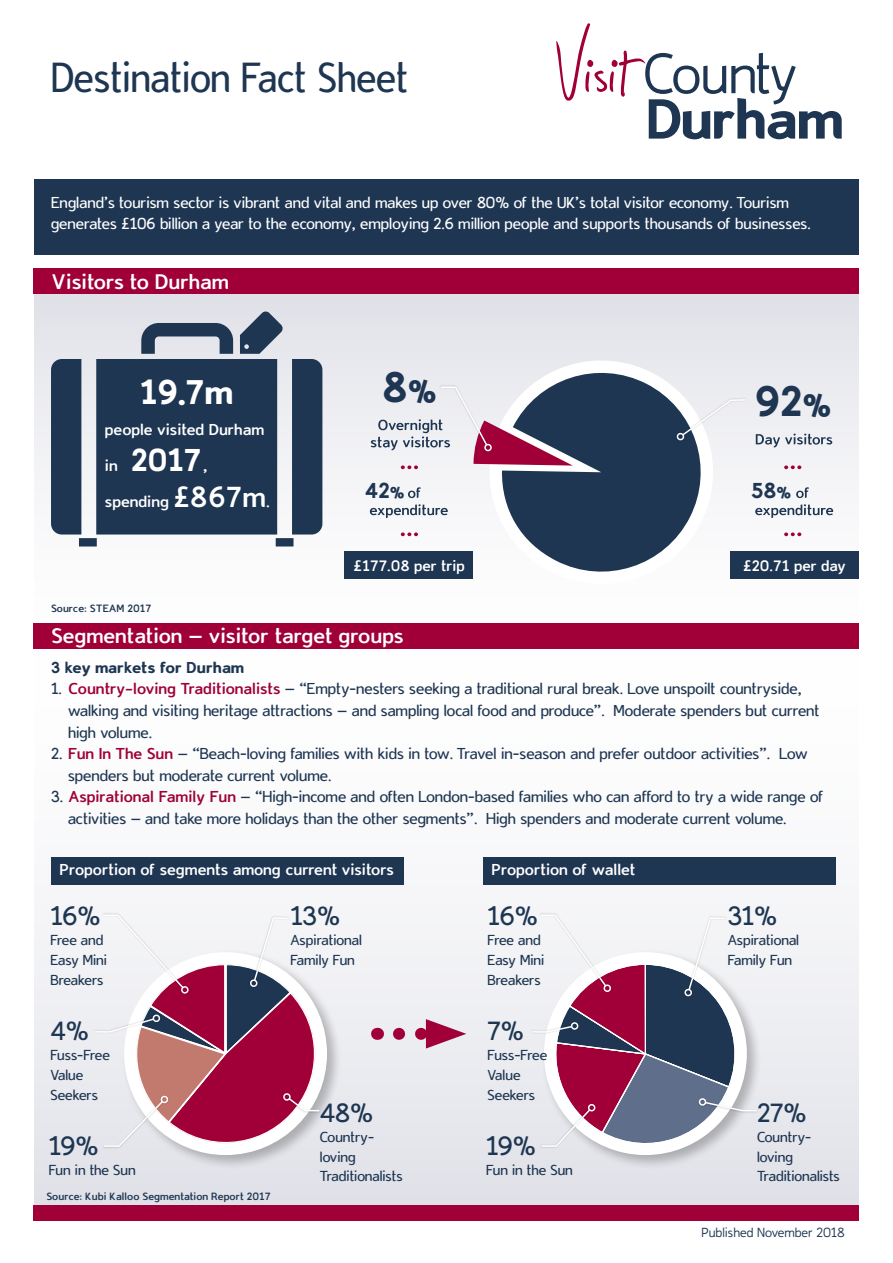
<style>
.page{position:relative;width:893px;height:1263px;background:#fff}
.page>*{position:absolute;margin:0;border:0;box-sizing:border-box;transform-origin:0 0}
.t1{font:900 48.3px "Durham Sans";color:#1e3652}
.t2{font:47.85px "Durham Sans";color:#1e3652;scale:.91 1}
.t3{font:900 39px "Durham Sans";color:#fff}
.t4{font:900 36px "Durham Sans";color:#fff}
.t5{font:30px "Durham Sans";letter-spacing:-.01em;color:#1e3652}
.t6{font:900 24.6px "Durham Sans";color:#1e3652}
.t7{font:700 24px "Durham Sans";color:#fff}
.t8{font:18px/21.6px "Durham Sans";color:#1e3652}
.t9{font:18px/21.6px "Durham Sans";color:#fff}
.t10{font:700 18px/36px "Durham Sans";color:#fff}
.t11{font:900 18px "Durham Sans";color:#1e3652}
.t12{font:700 17.25px "Durham Sans";color:#fff}
.t13{font:16.5px/19.8px "Durham Sans";color:#1e3652}
.t14{font:100 15px "Durham Sans";color:#1e3652}
.t15{font:700 12px "Durham Sans";color:#1e3652}
.s1{font-size:33px}
.s2{font-size:34.35px}
.s3{font-size:17.55px}
.s4{font-weight:700;color:#a00037}
</style>
<div class="page">
<svg style="left:34px;top:294px;width:825px;height:285px;fill:#ebebf0"></svg>
<div style="left:34px;top:643px;width:825px;height:565px;background:linear-gradient(to bottom,#fff,#e2e3e9)"></div>
<div style="left:34px;top:1205px;width:825px;height:15px;background:#a00037"></div>
<div style="left:34px;top:179px;width:825px;height:75px;background:#1e3652"></div>
<svg style="left:556px;top:23px;width:286px;height:116px"></svg>
<div style="left:34px;top:269px;width:825px;height:25px;background:#a00037"></div>
<div style="left:34px;top:623px;width:825px;height:26px;background:#a00037"></div>
<svg style="left:51px;top:311px;width:271px;height:235px;background:#596b80"></svg>
<div style="left:51px;top:857px;width:353px;height:27px;background:#1e3652"></div>
<div style="left:483px;top:857px;width:353px;height:27px;background:#1e3652"></div>
<div style="left:345px;top:552px;width:128px;height:27px;background:#1e3652"></div>
<svg style="left:408px;top:487px;width:13px;height:11px"></svg>
<svg style="left:370px;top:504px;width:78px;height:14px"></svg>
<svg style="left:796px;top:487px;width:13px;height:11px"></svg>
<svg style="left:755px;top:504px;width:78px;height:14px"></svg>
<div style="left:730px;top:552px;width:128px;height:27px;background:#1e3652"></div>
<svg style="left:501px;top:359px;width:214px;height:220px;fill:#1e3652"></svg>
<svg style="left:756px;top:434px;width:76px;height:13px"></svg>
<svg style="left:784px;top:465px;width:17px;height:4px"></svg>
<svg style="left:401px;top:532px;width:17px;height:4px"></svg>
<svg style="left:784px;top:532px;width:17px;height:4px"></svg>
<svg style="left:377px;top:1028px;width:1px;height:12px"></svg>
<svg style="left:399px;top:1019px;width:67px;height:29px;background:#cf91a8"></svg>
<div style="left:121px;top:949px;width:221px;height:221px;background:#000;opacity:.25"></div>
<div style="left:541px;top:949px;width:221px;height:221px;background:#000;opacity:.25"></div>
<div style="left:539px;top:912px;width:74px;height:81px;background:#000;opacity:.2"></div>
<div style="left:439px;top:384px;width:55px;height:69px;background:#000;opacity:.2"></div>
<svg style="left:371px;top:386px;width:202px;height:83px"></svg>
<div style="left:530px;top:1021px;width:50px;height:13px;background:#edeef2"></div>
<div style="left:697px;top:1097px;width:62px;height:16px;background:#e8e9ee"></div>
<svg style="left:93px;top:914px;width:230px;height:239px"></svg>
<svg style="left:531px;top:914px;width:227px;height:234px"></svg>
<div style="left:675px;top:398px;width:72px;height:44px;background:#000;opacity:.2"></div>
<svg style="left:675px;top:398px;width:72px;height:43px"></svg>
<h2 class="t2" style="left:51px;top:51px;width:394px">Destination Fact Sheet</h2>
<p class="t9" style="left:51px;top:191px;width:761px">England’s tourism sector is vibrant and vital and makes up over 80% of the UK’s total visitor economy. Tourism generates £106 billion a year to the economy, employing 2.6 million people and supports thousands of businesses.</p>
<h3 class="t7" style="left:51px;top:268px;width:179px">Visitors to Durham</h3>
<h3 class="t3" style="left:140px;top:369px;width:95px">19.7m</h3>
<p class="t10" style="left:105px;top:411px;width:161px">people visited Durham in</p>
<p class="t10" style="left:105px;top:447px;width:166px;text-indent:98px">, spending <span class="s1">£867m</span>.</p>
<h3 class="t4" style="left:131px;top:439px;width:72px">2017</h3>
<p class="t15" style="left:51px;top:601px;width:102px">Source: STEAM 2017</p>
<h1 class="t1" style="left:382px;top:359px;width:56px">8<span class="s2">%</span></h1>
<h1 class="t1" style="left:755px;top:373px;width:78px">92<span class="s2">%</span></h1>
<h3 class="t6" style="left:365px;top:476px;width:41px">42<span class="s3">%</span></h3>
<h3 class="t6" style="left:751px;top:476px;width:42px">58<span class="s3">%</span></h3>
<p class="t12" style="left:353px;top:556px;width:113px">£177.08 per trip</p>
<p class="t12" style="left:743px;top:556px;width:104px">£20.71 per day</p>
<h3 class="t7" style="left:51px;top:622px;width:354px">Segmentation – visitor target groups</h3>
<p class="t11" style="left:51px;top:657px;width:195px">3 key markets for Durham</p>
<p class="t8" style="left:68px;top:678px;width:753px;text-indent:-17px">1. <span class="s4">Country-loving Traditionalists</span> – “Empty-nesters seeking a traditional rural break. Love unspoilt countryside, walking and visiting heritage attractions – and sampling local food and produce”. Moderate spenders but current high volume.</p>
<p class="t8" style="left:68px;top:742px;width:741px;text-indent:-17px">2. <span class="s4">Fun In The Sun</span> – “Beach-loving families with kids in tow. Travel in-season and prefer outdoor activities”. Low spenders but moderate current volume.</p>
<p class="t8" style="left:68px;top:786px;width:757px;text-indent:-17px">3. <span class="s4">Aspirational Family Fun</span> – “High-income and often London-based families who can afford to try a wide range of activities – and take more holidays than the other segments”. High spenders and moderate current volume.</p>
<p class="t10" style="left:60px;top:851px;width:336px">Proportion of segments among current visitors</p>
<p class="t10" style="left:492px;top:851px;width:145px">Proportion of wallet</p>
<h3 class="t5" style="left:50px;top:899px;width:52px">16%</h3>
<p class="t13" style="left:50px;top:930px;width:58px">Free and<br>Easy Mini<br>Breakers</p>
<h3 class="t5" style="left:50px;top:1014px;width:40px">4%</h3>
<p class="t13" style="left:50px;top:1045px;width:61px">Fuss-Free<br>Value<br>Seekers</p>
<h3 class="t5" style="left:49px;top:1129px;width:51px">19%</h3>
<p class="t13" style="left:49px;top:1160px;width:88px">Fun in the Sun</p>
<p class="t15" style="left:46px;top:1189px;width:226px">Source: Kubi Kalloo Segmentation Report 2017</p>
<h3 class="t5" style="left:290px;top:899px;width:51px">13%</h3>
<p class="t13" style="left:290px;top:930px;width:73px">Aspirational<br>Family Fun</p>
<h3 class="t5" style="left:320px;top:1096px;width:55px">48%</h3>
<p class="t13" style="left:320px;top:1126px;width:84px">Country&shy;loving<br>Traditionalists</p>
<h3 class="t5" style="left:488px;top:899px;width:52px">16%</h3>
<p class="t13" style="left:488px;top:930px;width:58px">Free and<br>Easy Mini<br>Breakers</p>
<h3 class="t5" style="left:488px;top:1014px;width:38px">7%</h3>
<p class="t13" style="left:488px;top:1045px;width:61px">Fuss-Free<br>Value<br>Seekers</p>
<h3 class="t5" style="left:486px;top:1129px;width:51px">19%</h3>
<p class="t13" style="left:486px;top:1160px;width:88px">Fun in the Sun</p>
<h3 class="t5" style="left:728px;top:899px;width:51px">31%</h3>
<p class="t13" style="left:728px;top:930px;width:73px">Aspirational<br>Family Fun</p>
<h3 class="t5" style="left:757px;top:1096px;width:51px">27%</h3>
<p class="t13" style="left:757px;top:1126px;width:84px">Country&shy;loving<br>Traditionalists</p>
<p class="t14" style="left:702px;top:1224px;width:145px">Published November 2018</p>
</div>
